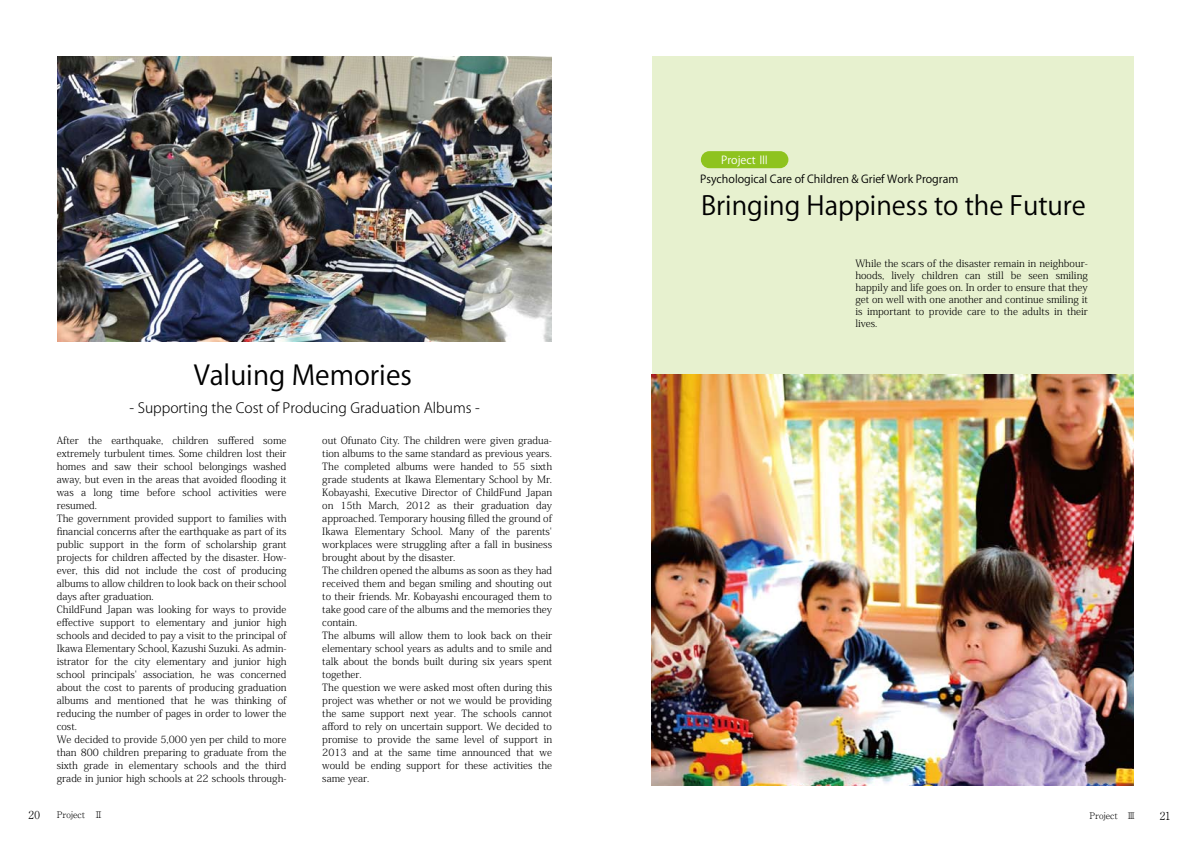
<style>
.page{position:relative;width:1191px;height:842px;background:#fff}
.page>*{position:absolute;margin:0;border:0;box-sizing:border-box;transform-origin:0 0}
.t1{font:27px "Koz Go Pro";color:#000}
.t2{font:26px "Koz Go Pro";color:#000}
.t3{font:300 14px "Koz Go Pro";color:#000}
.t4{font:11px "Koz Go Pro";color:#000}
.t5{font:11px "Koz Go Pro";color:#fff}
.t6{font:300 11px "Ryumin Pr 6";color:#000}
.t7{font:300 10px/13px "Koz Min Pro";color:#000}
.t8{font:300 9px "Ryumin Pr 6";color:#000}
</style>
<div class="page">
<img style="left:57px;top:57px;width:494px;height:284px">
<div style="left:651px;top:57px;width:482px;height:452px;background:#e7f1cf"></div>
<img style="left:651px;top:374px;width:482px;height:412px">
<div style="left:701px;top:151px;width:87px;height:17px;background:#8ec31f;border-radius:9px"></div>
<p class="t1" style="left:194px;top:357px;width:220px">Valuing Memories</p>
<p class="t3" style="left:130px;top:399px;width:351px">- Supporting the Cost of Producing Graduation Albums -</p>
<p class="t7" style="left:57px;top:434px;width:231px">After the earthquake, children suffered some extremely turbulent times. Some children lost their homes and saw their school belongings washed away, but even in the areas that avoided flooding it was a long time before school activities were resumed.<br>The government provided support to families with financial concerns after the earthquake as part of its public support in the form of scholarship grant projects for children affected by the disaster. How&shy;ever, this did not include the cost of producing albums to allow children to look back on their school days after graduation.<br>ChildFund Japan was looking for ways to provide effective support to elementary and junior high schools and decided to pay a visit to the principal of Ikawa Elementary School, Kazushi Suzuki. As admin&shy;istrator for the city elementary and junior high school principals' association, he was concerned about the cost to parents of producing graduation albums and mentioned that he was thinking of reducing the number of pages in order to lower the cost.<br>We decided to provide 5,000 yen per child to more than 800 children preparing to graduate from the sixth grade in elementary schools and the third grade in junior high schools at 22 schools through-</p>
<p class="t7" style="left:322px;top:434px;width:231px">out Ofunato City. The children were given gradua&shy;tion albums to the same standard as previous years.<br>The completed albums were handed to 55 sixth grade students at Ikawa Elementary School by Mr.<br>Kobayashi, Executive Director of ChildFund Japan on 15th March, 2012 as their graduation day approached. Temporary housing filled the ground of Ikawa Elementary School. Many of the parents' workplaces were struggling after a fall in business brought about by the disaster.<br>The children opened the albums as soon as they had received them and began smiling and shouting out to their friends. Mr. Kobayashi encouraged them to take good care of the albums and the memories they contain.<br>The albums will allow them to look back on their elementary school years as adults and to smile and talk about the bonds built during six years spent together.<br>The question we were asked most often during this project was whether or not we would be providing the same support next year. The schools cannot afford to rely on uncertain support. We decided to promise to provide the same level of support in 2013 and at the same time announced that we would be ending support for these activities the same year.</p>
<p class="t6" style="left:29px;top:806px;width:13px">20</p>
<p class="t8" style="left:57px;top:808px;width:48px">Project　Ⅱ</p>
<p class="t5" style="left:721px;top:152px;width:50px">Project Ⅲ</p>
<p class="t4" style="left:700px;top:172px;width:260px">Psychological Care of Children &amp; Grief Work Program</p>
<p class="t2" style="left:701px;top:189px;width:386px">Bringing Happiness to the Future</p>
<p class="t7" style="left:855px;top:257px;width:234px;line-height:12px;text-align:justify">While the scars of the disaster remain in neighbour&shy;hoods, lively children can still be seen smiling happily and life goes on. In order to ensure that they get on well with one another and continue smiling it is important to provide care to the adults in their lives.</p>
<p class="t8" style="left:1089px;top:808px;width:48px">Project　Ⅲ</p>
<p class="t6" style="left:1159px;top:807px;width:12px">21</p>
</div>
